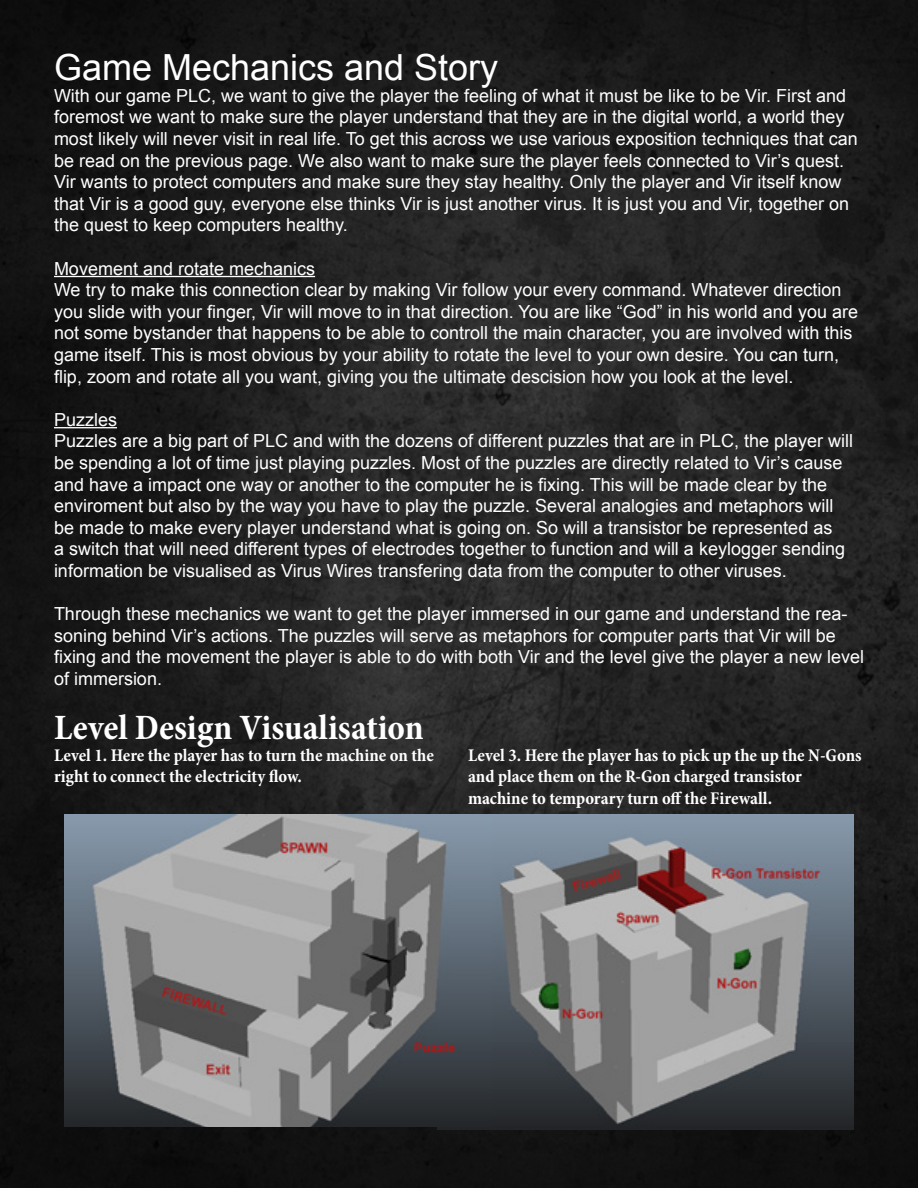
<style>
.page{position:relative;width:918px;height:1188px;background:#fff}
.page>*{position:absolute;margin:0;border:0;box-sizing:border-box;transform-origin:0 0}
.t1{font:700 condensed 36px "Minion Pro";color:#fff}
.t2{font:36px "Arial";color:#fff}
.t3{font:18px/21.6px "Arial";color:#fff}
.t4{font:700 condensed 18px/21.6px "Minion Pro";color:#fff}
</style>
<div class="page">
<img style="left:0;top:0;width:918px;height:1188px">
<hr style="left:54px;top:276px;width:261px;height:1px;background:#fff">
<hr style="left:54px;top:427px;width:63px;height:1px;background:#fff">
<img style="left:437px;top:815px;width:416px;height:314px">
<img style="left:65px;top:815px;width:426px;height:311px">
<h1 class="t2" style="left:54px;top:44px;width:446px">Game Mechanics and Story</h1>
<p class="t3" style="left:54px;top:85px;width:805px">With our game PLC, we want to give the player the feeling of what it must be like to be Vir. First and foremost we want to make sure the player understand that they are in the digital world, a world they most likely will never visit in real life. To get this across we use various exposition techniques that can be read on the previous page. We also want to make sure the player feels connected to Vir’s quest.<br>Vir wants to protect computers and make sure they stay healthy. Only the player and Vir itself know that Vir is a good guy, everyone else thinks Vir is just another virus. It is just you and Vir, together on the quest to keep computers healthy.</p>
<p class="t3" style="left:54px;top:258px;width:806px">Movement and rotate mechanics<br>We try to make this connection clear by making Vir follow your every command. Whatever direction you slide with your finger, Vir will move to in that direction. You are like “God” in his world and you are not some bystander that happens to be able to controll the main character, you are involved with this game itself. This is most obvious by your ability to rotate the level to your own desire. You can turn, flip, zoom and rotate all you want, giving you the ultimate descision how you look at the level.</p>
<p class="t3" style="left:54px;top:409px;width:801px">Puzzles<br>Puzzles are a big part of PLC and with the dozens of different puzzles that are in PLC, the player will be spending a lot of time just playing puzzles. Most of the puzzles are directly related to Vir’s cause and have a impact one way or another to the computer he is fixing. This will be made clear by the enviroment but also by the way you have to play the puzzle. Several analogies and metaphors will be made to make every player understand what is going on. So will a transistor be represented as<br>a switch that will need different types of electrodes together to function and will a keylogger sending information be visualised as Virus Wires transfering data from the computer to other viruses.</p>
<p class="t3" style="left:54px;top:603px;width:812px">Through these mechanics we want to get the player immersed in our game and understand the rea&shy;soning behind Vir’s actions. The puzzles will serve as metaphors for computer parts that Vir will be fixing and the movement the player is able to do with both Vir and the level give the player a new level of immersion.</p>
<h1 class="t1" style="left:54px;top:703px;width:371px">Level Design Visualisation</h1>
<p class="t4" style="left:54px;top:744px;width:381px">Level 1. Here the player has to turn the machine on the right to connect the electricity flow.</p>
<p class="t4" style="left:468px;top:744px;width:395px">Level 3. Here the player has to pick up the up the N-Gons and place them on the R-Gon charged transistor machine to temporary turn off the Firewall.</p>
</div>
